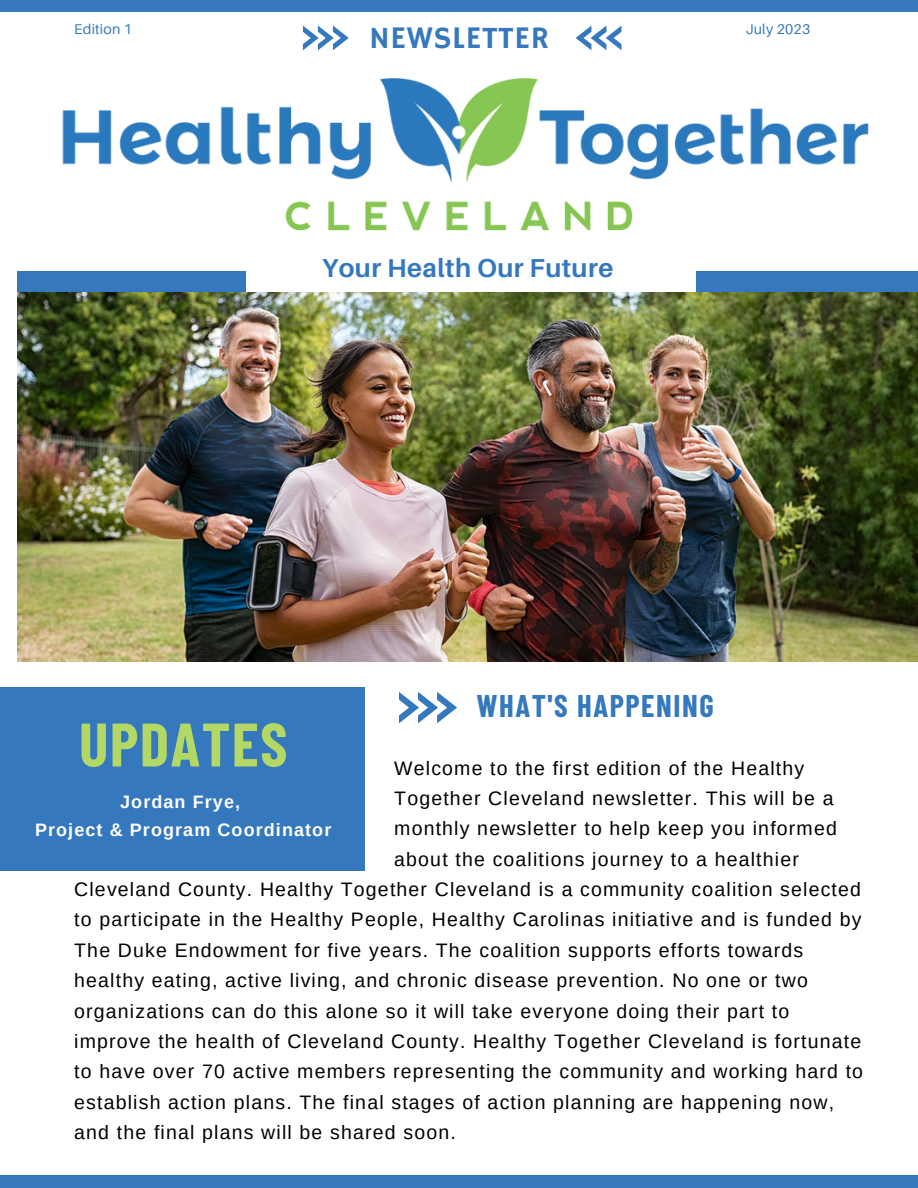
<style>
.page{position:relative;width:918px;height:1188px;background:#fff}
.page>*{position:absolute;margin:0;border:0;box-sizing:border-box;transform-origin:0 0}
.t1{font:700 61.35px "Barlow Condensed";letter-spacing:.025em;color:#b4d865}
.t2{font:31.35px "Hammersmith One";letter-spacing:.02em;color:#3578bd}
.t3{font:700 30.6px "Barlow Condensed";letter-spacing:.05em;color:#3578bd}
.t4{font:700 25.95px "Aileron";letter-spacing:.015em;color:#3578bd}
.t5{font:19.5px/30.3px "Arimo";letter-spacing:.06em;color:#000}
.t6{font:700 18px "Arimo";letter-spacing:.06em;color:#fff}
.t7{font:14.1px "Aileron";letter-spacing:.015em;color:#3578bd}
</style>
<div class="page">
<div style="left:0;top:688px;width:365px;height:182px;background:#3578bd"></div>
<div style="left:18px;top:271px;width:228px;height:21px;background:#3578bd"></div>
<div style="left:696px;top:271px;width:222px;height:21px;background:#3578bd"></div>
<svg style="left:399px;top:692px;width:58px;height:31px"></svg>
<svg style="left:303px;top:26px;width:46px;height:16px"></svg>
<svg style="left:576px;top:26px;width:45px;height:16px"></svg>
<div style="left:0;top:0;width:918px;height:12px;background:#3578bd"></div>
<div style="left:0;top:1175px;width:918px;height:13px;background:#3578bd"></div>
<img style="left:18px;top:293px;width:900px;height:369px">
<img style="left:62px;top:42px;width:807px;height:189px">
<p class="t7" style="left:74px;top:20px;width:59px">Edition 1</p>
<p class="t7" style="left:746px;top:20px;width:66px">July 2023</p>
<p class="t2" style="left:369px;top:20px;width:181px">NEWSLETTER</p>
<p class="t4" style="left:322px;top:252px;width:293px">Your Health Our Future</p>
<p class="t1" style="left:79px;top:705px;width:210px">UPDATES</p>
<p class="t6" style="left:120px;top:792px;width:121px">Jordan Frye,</p>
<p class="t6" style="left:35px;top:820px;width:298px">Project &amp; Program Coordinator</p>
<p class="t3" style="left:476px;top:687px;width:239px">WHAT'S HAPPENING</p>
<p class="t5" style="left:394px;top:753px;width:444px">Welcome to the first edition of the Healthy Together Cleveland newsletter. This will be a monthly newsletter to help keep you informed about the coalitions journey to a healthier</p>
<p class="t5" style="left:74px;top:874px;width:790px">Cleveland County. Healthy Together Cleveland is a community coalition selected to participate in the Healthy People, Healthy Carolinas initiative and is funded by The Duke Endowment for five years. The coalition supports efforts towards healthy eating, active living, and chronic disease prevention. No one or two organizations can do this alone so it will take everyone doing their part to improve the health of Cleveland County. Healthy Together Cleveland is fortunate to have over 70 active members representing the community and working hard to establish action plans. The final stages of action planning are happening now, and the final plans will be shared soon.</p>
</div>
